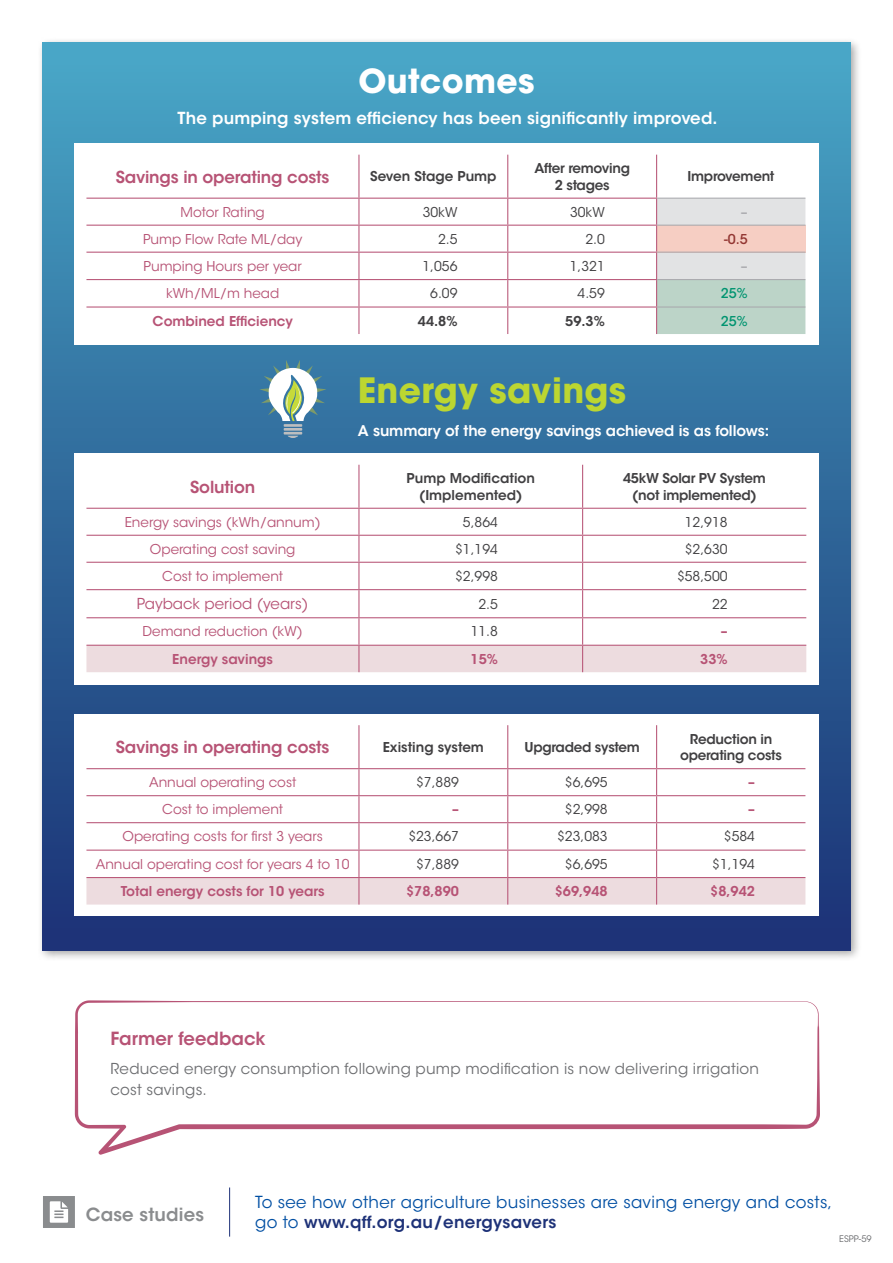
<style>
.page{position:relative;width:893px;height:1263px;background:#fff}
.page>*{position:absolute;margin:0;border:0;box-sizing:border-box;transform-origin:0 0}
.t1{font:700 34.65px "ITC Avant Garde Std";letter-spacing:.01em;color:#bcd631}
.t2{font:700 33px "ITC Avant Garde Std";letter-spacing:.01em;color:#fff}
.t3{font:600 18px "ITC Avant Garde Std";color:#b75375}
.t4{font:600 18px "ITC Avant Garde Std";letter-spacing:.01em;color:#8a8c8e}
.t5{font:16.5px/19.5px "ITC Avant Garde Std";letter-spacing:.02em;color:#004fa3}
.t6{font:600 16.5px "ITC Avant Garde Std";letter-spacing:.01em;color:#fff}
.t7{font:600 16.5px "ITC Avant Garde Std";letter-spacing:-.01em;color:#b75375}
.t8{font:15px/21px "ITC Avant Garde Std";letter-spacing:.015em;color:#6d6e71}
.t9{font:15px "ITC Avant Garde Std";color:#b75375}
.t10{font:600 14.7px "ITC Avant Garde Std";letter-spacing:-.005em;color:#fff}
.t11{font:13.5px "ITC Avant Garde Std";color:#b75375}
.t12{font:13.5px "ITC Avant Garde Std";color:#414042}
.t13{font:600 13.5px/16.5px "ITC Avant Garde Std";letter-spacing:-.02em;color:#414042;text-align:center}
.t14{font:600 13.5px "ITC Avant Garde Std";color:#b75375}
.t15{font:600 13.5px/16.5px "ITC Avant Garde Std";color:#414042;text-align:center}
.t16{font:500 13.5px "ITC Avant Garde Std";color:#009470}
.t17{font:600 13.5px "ITC Avant Garde Std";color:#b85677}
.t18{font:500 13.5px "ITC Avant Garde Std";color:#923531}
.t19{font:500 13.5px "ITC Avant Garde Std";color:#a8a8ac}
.t20{font:9px "ITC Avant Garde Std";color:#6d6e71}
.s1{font-weight:600;color:#1e3278}
</style>
<div class="page">
<div style="left:38px;top:38px;width:823px;height:924px;background:#000;opacity:.35"></div>
<div style="left:43px;top:43px;width:807px;height:907px;background:linear-gradient(to bottom,#49a7c6,#1a2f74)"></div>
<div style="left:74px;top:714px;width:745px;height:202px;background:#fff"></div>
<hr style="left:358px;top:725px;width:1px;height:43px;background:#b75375">
<hr style="left:507px;top:725px;width:1px;height:43px;background:#b75375">
<hr style="left:656px;top:725px;width:1px;height:43px;background:#b75375">
<hr style="left:86px;top:768px;width:273px;height:1px;background:#b75375">
<hr style="left:359px;top:768px;width:149px;height:1px;background:#b75375">
<hr style="left:508px;top:768px;width:149px;height:1px;background:#b75375">
<hr style="left:657px;top:768px;width:148px;height:1px;background:#b75375">
<svg style="left:86px;top:769px;width:719px;height:135px"></svg>
<div style="left:74px;top:144px;width:745px;height:201px;background:#fff"></div>
<hr style="left:358px;top:155px;width:1px;height:43px;background:#b75375">
<hr style="left:507px;top:155px;width:1px;height:43px;background:#b75375">
<hr style="left:656px;top:155px;width:1px;height:43px;background:#b75375">
<hr style="left:86px;top:198px;width:273px;height:1px;background:#b75375">
<hr style="left:359px;top:198px;width:149px;height:1px;background:#b75375">
<hr style="left:508px;top:198px;width:149px;height:1px;background:#b75375">
<hr style="left:86px;top:225px;width:273px;height:1px;background:#b75375">
<hr style="left:359px;top:225px;width:149px;height:1px;background:#b75375">
<hr style="left:508px;top:225px;width:149px;height:1px;background:#b75375">
<hr style="left:86px;top:252px;width:273px;height:1px;background:#b75375">
<hr style="left:359px;top:252px;width:149px;height:1px;background:#b75375">
<hr style="left:508px;top:252px;width:149px;height:1px;background:#b75375">
<hr style="left:86px;top:279px;width:273px;height:1px;background:#b75375">
<hr style="left:359px;top:279px;width:149px;height:1px;background:#b75375">
<hr style="left:508px;top:279px;width:149px;height:1px;background:#b75375">
<hr style="left:86px;top:306px;width:273px;height:2px;background:#b75375">
<svg style="left:358px;top:199px;width:1px;height:135px"></svg>
<hr style="left:359px;top:306px;width:149px;height:2px;background:#b75375">
<hr style="left:508px;top:306px;width:149px;height:2px;background:#b75375">
<svg style="left:507px;top:199px;width:1px;height:135px"></svg>
<svg style="left:656px;top:198px;width:149px;height:136px;background:#d6d7d1"></svg>
<hr style="left:657px;top:198px;width:148px;height:1px;background:#a8a8ac">
<hr style="left:657px;top:225px;width:148px;height:1px;background:#a8a8ac">
<hr style="left:657px;top:252px;width:148px;height:1px;background:#a8a8ac">
<hr style="left:657px;top:279px;width:148px;height:1px;background:#a8a8ac">
<hr style="left:657px;top:306px;width:148px;height:2px;background:#a8a8ac">
<div style="left:74px;top:454px;width:745px;height:231px;background:#fff"></div>
<hr style="left:358px;top:465px;width:1px;height:43px;background:#b75375">
<hr style="left:582px;top:465px;width:1px;height:43px;background:#b75375">
<hr style="left:86px;top:508px;width:273px;height:1px;background:#b75375">
<hr style="left:359px;top:508px;width:224px;height:1px;background:#b75375">
<hr style="left:583px;top:508px;width:223px;height:1px;background:#b75375">
<svg style="left:86px;top:509px;width:720px;height:163px"></svg>
<hr style="left:229px;top:1187px;width:1px;height:49px;background:#1e3278">
<svg style="left:43px;top:1196px;width:32px;height:32px"></svg>
<svg style="left:75px;top:1000px;width:745px;height:155px"></svg>
<hr style="left:284px;top:424px;width:18px;height:3px;background:#bdbebf">
<hr style="left:284px;top:428px;width:18px;height:3px;background:#bdbebf">
<svg style="left:284px;top:432px;width:18px;height:6px"></svg>
<svg style="left:259px;top:360px;width:68px;height:61px"></svg>
<h2 class="t2" style="left:358px;top:59px;width:178px">Outcomes</h2>
<p class="t6" style="left:178px;top:107px;width:541px">The pumping system efficiency has been significantly improved.</p>
<p class="t7" style="left:116px;top:166px;width:215px">Savings in operating costs</p>
<p class="t15" style="left:370px;top:168px;width:128px">Seven Stage Pump</p>
<p class="t13" style="left:534px;top:160px;width:97px">After removing<br>2 stages</p>
<p class="t13" style="left:688px;top:168px;width:88px">Improvement</p>
<p class="t11" style="left:181px;top:204px;width:86px">Motor Rating</p>
<p class="t12" style="left:423px;top:204px;width:36px">30kW</p>
<p class="t12" style="left:570px;top:204px;width:36px">30kW</p>
<p class="t19" style="left:741px;top:203px;width:8px">–</p>
<p class="t11" style="left:143px;top:231px;width:161px">Pump Flow Rate ML/day</p>
<p class="t12" style="left:438px;top:231px;width:21px">2.5</p>
<p class="t12" style="left:585px;top:231px;width:21px">2.0</p>
<p class="t18" style="left:724px;top:230px;width:25px">-0.5</p>
<p class="t11" style="left:144px;top:258px;width:160px">Pumping Hours per year</p>
<p class="t12" style="left:422px;top:258px;width:37px">1,056</p>
<p class="t12" style="left:570px;top:258px;width:37px">1,321</p>
<p class="t19" style="left:741px;top:258px;width:8px">–</p>
<p class="t11" style="left:166px;top:285px;width:115px">kWh/ML/m head</p>
<p class="t12" style="left:430px;top:285px;width:29px">6.09</p>
<p class="t12" style="left:578px;top:285px;width:29px">4.59</p>
<p class="t16" style="left:721px;top:285px;width:28px">25%</p>
<p class="t14" style="left:153px;top:312px;width:142px">Combined Efficiency</p>
<p class="t13" style="left:418px;top:312px;width:41px">44.8%</p>
<p class="t13" style="left:565px;top:312px;width:41px">59.3%</p>
<p class="t16" style="left:721px;top:312px;width:28px">25%</p>
<h1 class="t1" style="left:358px;top:368px;width:270px">Energy savings</h1>
<p class="t10" style="left:358px;top:421px;width:413px">A summary of the energy savings achieved is as follows:</p>
<p class="t7" style="left:190px;top:476px;width:66px">Solution</p>
<p class="t15" style="left:407px;top:470px;width:130px">Pump Modification (Implemented)</p>
<p class="t13" style="left:623px;top:470px;width:144px">45kW Solar PV System (not implemented)</p>
<p class="t11" style="left:125px;top:514px;width:198px">Energy savings (kWh/annum)</p>
<p class="t12" style="left:463px;top:514px;width:37px">5,864</p>
<p class="t12" style="left:685px;top:514px;width:44px">12,918</p>
<p class="t11" style="left:150px;top:541px;width:147px">Operating cost saving</p>
<p class="t12" style="left:455px;top:541px;width:44px">$1,194</p>
<p class="t12" style="left:685px;top:541px;width:44px">$2,630</p>
<p class="t11" style="left:162px;top:568px;width:122px">Cost to implement</p>
<p class="t12" style="left:455px;top:568px;width:44px">$2,998</p>
<p class="t12" style="left:677px;top:568px;width:52px">$58,500</p>
<p class="t9" style="left:137px;top:595px;width:173px">Payback period (years)</p>
<p class="t12" style="left:478px;top:596px;width:21px">2.5</p>
<p class="t12" style="left:712px;top:596px;width:17px">22</p>
<p class="t11" style="left:143px;top:623px;width:162px">Demand reduction (kW)</p>
<p class="t12" style="left:471px;top:623px;width:29px">11.8</p>
<p class="t17" style="left:721px;top:623px;width:8px">–</p>
<p class="t14" style="left:172px;top:650px;width:102px">Energy savings</p>
<p class="t14" style="left:471px;top:650px;width:29px">15%</p>
<p class="t14" style="left:700px;top:650px;width:29px">33%</p>
<p class="t7" style="left:116px;top:736px;width:215px">Savings in operating costs</p>
<p class="t15" style="left:383px;top:739px;width:103px">Existing system</p>
<p class="t13" style="left:524px;top:739px;width:117px">Upgraded system</p>
<p class="t13" style="left:680px;top:730px;width:103px">Reduction in operating costs</p>
<p class="t11" style="left:149px;top:774px;width:149px">Annual operating cost</p>
<p class="t12" style="left:416px;top:774px;width:44px">$7,889</p>
<p class="t12" style="left:565px;top:774px;width:44px">$6,695</p>
<p class="t17" style="left:748px;top:774px;width:8px">–</p>
<p class="t11" style="left:162px;top:801px;width:122px">Cost to implement</p>
<p class="t17" style="left:452px;top:801px;width:8px">–</p>
<p class="t12" style="left:565px;top:801px;width:44px">$2,998</p>
<p class="t17" style="left:748px;top:801px;width:8px">–</p>
<p class="t11" style="left:123px;top:828px;width:202px">Operating costs for first 3 years</p>
<p class="t12" style="left:408px;top:828px;width:52px">$23,667</p>
<p class="t12" style="left:557px;top:828px;width:52px">$23,083</p>
<p class="t12" style="left:724px;top:828px;width:33px">$584</p>
<p class="t11" style="left:96px;top:856px;width:255px">Annual operating cost for years 4 to 10</p>
<p class="t12" style="left:416px;top:856px;width:44px">$7,889</p>
<p class="t12" style="left:565px;top:856px;width:44px">$6,695</p>
<p class="t12" style="left:712px;top:856px;width:44px">$1,194</p>
<p class="t14" style="left:121px;top:882px;width:205px">Total energy costs for 10 years</p>
<p class="t14" style="left:406px;top:882px;width:54px">$78,890</p>
<p class="t14" style="left:555px;top:882px;width:54px">$69,948</p>
<p class="t14" style="left:710px;top:882px;width:46px">$8,942</p>
<h3 class="t3" style="left:111px;top:1026px;width:156px">Farmer feedback</h3>
<p class="t8" style="left:111px;top:1058px;width:650px">Reduced energy consumption following pump modification is now delivering irrigation cost savings.</p>
<h3 class="t4" style="left:86px;top:1202px;width:120px">Case studies</h3>
<p class="t5" style="left:255px;top:1193px;width:579px">To see how other agriculture businesses are saving energy and costs, go to <span class="s1">www.qff.org.au/energysavers</span></p>
<p class="t20" style="left:839px;top:1233px;width:34px">ESPP-59</p>
</div>
